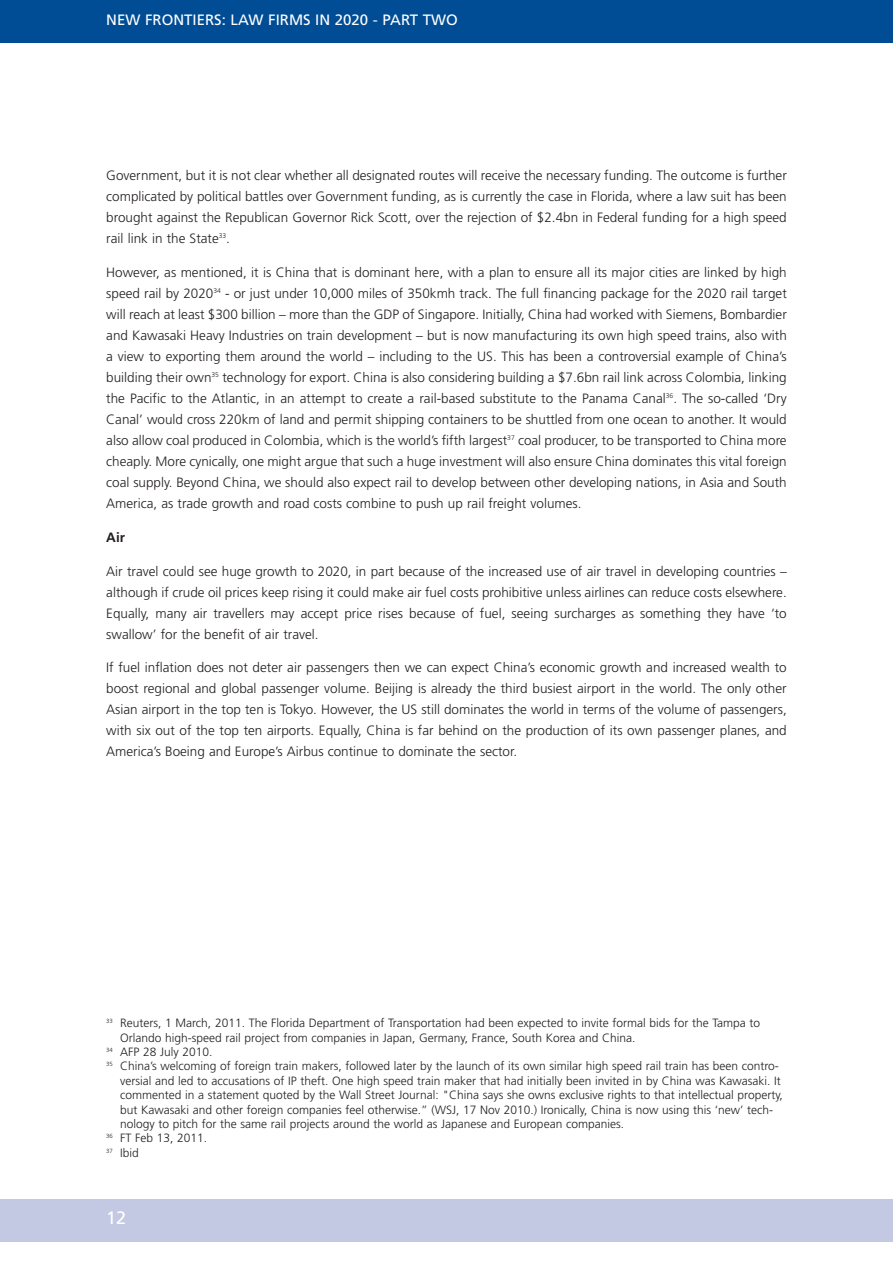
<style>
.page{position:relative;width:893px;height:1263px;background:#fff}
.page>*{position:absolute;margin:0;border:0;box-sizing:border-box;transform-origin:0 0}
.t1{font:18px "Frutiger";color:#fff}
.t2{font:15px "Frutiger";color:#fff}
.t3{font:300 13.5px/21px "Frutiger";color:#231f20;text-align:justify}
.t4{font:700 13.5px "Frutiger";color:#231f20}
.t5{font:300 12px "Frutiger";color:#231f20}
</style>
<div class="page">
<div style="left:0;top:0;width:893px;height:43px;background:#014d95"></div>
<div style="left:0;top:1199px;width:893px;height:43px;background:#c3c9e2"></div>
<p class="t2" style="left:106px;top:14px;width:353px">NEW FRONTIERS: LAW FIRMS IN 2020 - PART TWO</p>
<p class="t3" style="left:106px;top:166px;width:682px">Government, but it is not clear whether all designated routes will receive the necessary funding. The outcome is further complicated by political battles over Government funding, as is currently the case in Florida, where a law suit has been brought against the Republican Governor Rick Scott, over the rejection of $2.4bn in Federal funding for a high speed rail link in the State<sup>33</sup>.</p>
<p class="t3" style="left:106px;top:263px;width:682px">However, as mentioned, it is China that is dominant here, with a plan to ensure all its major cities are linked by high speed rail by 2020<sup>34</sup> - or just under 10,000 miles of 350kmh track. The full financing package for the 2020 rail target will reach at least $300 billion – more than the GDP of Singapore. Initially, China had worked with Siemens, Bombardier and Kawasaki Heavy Industries on train development – but is now manufacturing its own high speed trains, also with a view to exporting them around the world – including to the US. This has been a controversial example of China’s building their own<sup>35</sup> technology for export. China is also considering building a $7.6bn rail link across Colombia, linking the Pacific to the Atlantic, in an attempt to create a rail-based substitute to the Panama Canal<sup>36</sup>. The so-called ‘Dry Canal’ would cross 220km of land and permit shipping containers to be shuttled from one ocean to another. It would also allow coal produced in Colombia, which is the world’s fifth largest<sup>37</sup> coal producer, to be transported to China more cheaply. More cynically, one might argue that such a huge investment will also ensure China dominates this vital foreign coal supply. Beyond China, we should also expect rail to develop between other developing nations, in Asia and South America, as trade growth and road costs combine to push up rail freight volumes.</p>
<p class="t4" style="left:106px;top:532px;width:20px">Air</p>
<p class="t3" style="left:106px;top:561px;width:682px">Air travel could see huge growth to 2020, in part because of the increased use of air travel in developing countries – although if crude oil prices keep rising it could make air fuel costs prohibitive unless airlines can reduce costs elsewhere.<br>Equally, many air travellers may accept price rises because of fuel, seeing surcharges as something they have ‘to swallow’ for the benefit of air travel.</p>
<p class="t3" style="left:106px;top:658px;width:682px">If fuel inflation does not deter air passengers then we can expect China’s economic growth and increased wealth to boost regional and global passenger volume. Beijing is already the third busiest airport in the world. The only other Asian airport in the top ten is Tokyo. However, the US still dominates the world in terms of the volume of passengers, with six out of the top ten airports. Equally, China is far behind on the production of its own passenger planes, and America’s Boeing and Europe’s Airbus continue to dominate the sector.</p>
<p class="t5" style="left:106px;top:1018px;width:655px"><sup>33</sup> Reuters, 1 March, 2011. The Florida Department of Transportation had been expected to invite formal bids for the Tampa to</p>
<p class="t5" style="left:120px;top:1032px;width:517px">Orlando high-speed rail project from companies in Japan, Germany, France, South Korea and China.</p>
<p class="t5" style="left:106px;top:1047px;width:108px"><sup>34</sup> AFP 28 July 2010.</p>
<p class="t5" style="left:106px;top:1061px;width:674px"><sup>35</sup> China’s welcoming of foreign train makers, followed later by the launch of its own similar high speed rail train has been contro-</p>
<p class="t5" style="left:120px;top:1076px;width:662px">versial and led to accusations of IP theft. One high speed train maker that had initially been invited in by China was Kawasaki. It</p>
<p class="t5" style="left:120px;top:1090px;width:664px">commented in a statement quoted by the Wall Street Journal: "China says she owns exclusive rights to that intellectual property,</p>
<p class="t5" style="left:120px;top:1104px;width:655px">but Kawasaki and other foreign companies feel otherwise.” (WSJ, 17 Nov 2010.) Ironically, China is now using this ‘new’ tech-</p>
<p class="t5" style="left:120px;top:1119px;width:505px">nology to pitch for the same rail projects around the world as Japanese and European companies.</p>
<p class="t5" style="left:106px;top:1133px;width:102px"><sup>36</sup> FT Feb 13, 2011.</p>
<p class="t5" style="left:106px;top:1148px;width:34px"><sup>37</sup> Ibid</p>
<h1 class="t1" style="left:106px;top:1211px;width:22px">12</h1>
</div>
